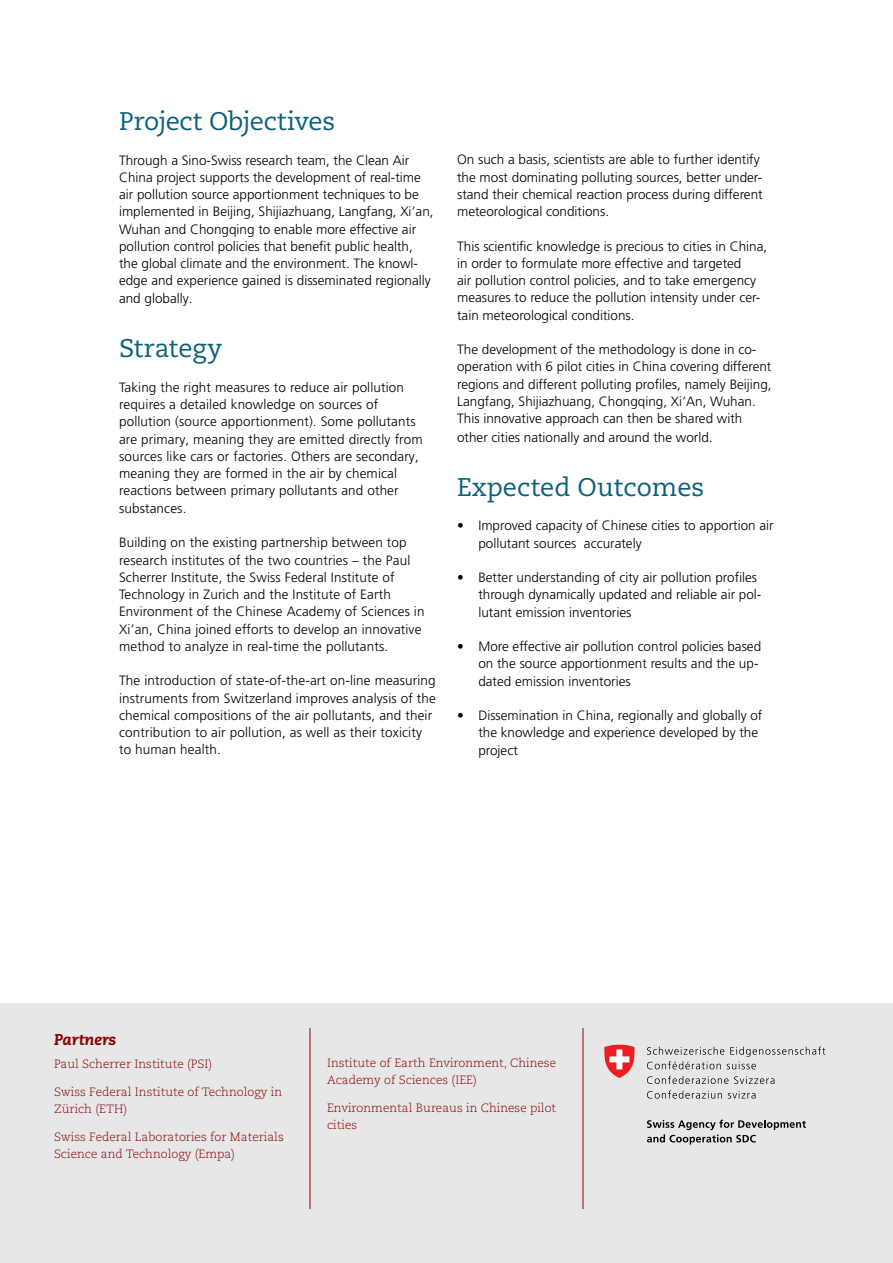
<style>
.page{position:relative;width:893px;height:1263px;background:#fff}
.page>*{position:absolute;margin:0;border:0;box-sizing:border-box;transform-origin:0 0}
.t1{font:25.5px "Caecilia LT Pro 55 Roman";color:#0c617a}
.t2{font:italic 800 15.75px "Caecilia LT Pro 86";color:#8b0307}
.t3{font:300 13.5px/17.2px "Frutiger LT Pro";color:#000}
.t4{font:300 12px/16.5px "Caecilia LT Pro 45";color:#8b0307}
</style>
<div class="page">
<div style="left:0;top:1003px;width:893px;height:260px;background:#e7e7e7"></div>
<hr style="left:310px;top:1028px;width:1px;height:181px;background:#8b0307">
<hr style="left:583px;top:1028px;width:1px;height:181px;background:#8b0307">
<svg style="left:647px;top:1046px;width:178px;height:23px"></svg>
<svg style="left:647px;top:1076px;width:81px;height:8px"></svg>
<svg style="left:734px;top:1076px;width:40px;height:8px"></svg>
<svg style="left:647px;top:1090px;width:75px;height:8px"></svg>
<svg style="left:728px;top:1091px;width:28px;height:7px"></svg>
<svg style="left:647px;top:1120px;width:159px;height:24px"></svg>
<svg style="left:604px;top:1045px;width:31px;height:33px"></svg>
<h1 class="t1" style="left:119px;top:104px;width:218px">Project Objectives</h1>
<p class="t3" style="left:119px;top:151px;width:316px">Through a Sino-Swiss research team, the Clean Air China project supports the development of real-time air pollution source apportionment techniques to be implemented in Beijing, Shijiazhuang, Langfang, Xi’an, Wuhan and Chongqing to enable more effective air pollution control policies that benefit public health, the global climate and the environment. The knowl&shy;edge and experience gained is disseminated regionally and globally.</p>
<h1 class="t1" style="left:119px;top:332px;width:105px">Strategy</h1>
<p class="t3" style="left:119px;top:379px;width:305px">Taking the right measures to reduce air pollution requires a detailed knowledge on sources of pollution (source apportionment). Some pollutants are primary, meaning they are emitted directly from sources like cars or factories. Others are secondary, meaning they are formed in the air by chemical reactions between primary pollutants and other substances.</p>
<p class="t3" style="left:119px;top:534px;width:307px">Building on the existing partnership between top research institutes of the two countries – the Paul Scherrer Institute, the Swiss Federal Institute of Technology in Zurich and the Institute of Earth Environment of the Chinese Academy of Sciences in Xi’an, China joined efforts to develop an innovative method to analyze in real-time the pollutants.</p>
<p class="t3" style="left:119px;top:672px;width:318px">The introduction of state-of-the-art on-line measuring instruments from Switzerland improves analysis of the chemical compositions of the air pollutants, and their contribution to air pollution, as well as their toxicity to human health.</p>
<p class="t3" style="left:457px;top:151px;width:307px">On such a basis, scientists are able to further identify the most dominating polluting sources, better under&shy;stand their chemical reaction process during different meteorological conditions.</p>
<p class="t3" style="left:457px;top:237px;width:312px">This scientific knowledge is precious to cities in China, in order to formulate more effective and targeted<br>air pollution control policies, and to take emergency measures to reduce the pollution intensity under cer&shy;tain meteorological conditions.</p>
<p class="t3" style="left:457px;top:341px;width:316px">The development of the methodology is done in co&shy;operation with 6 pilot cities in China covering different regions and different polluting profiles, namely Beijing, Langfang, Shijiazhuang, Chongqing, Xi’An, Wuhan.<br>This innovative approach can then be shared with</p>
<p class="t3" style="left:457px;top:429px;width:257px">other cities nationally and around the world.</p>
<h1 class="t1" style="left:457px;top:470px;width:249px">Expected Outcomes</h1>
<p class="t3" style="left:478px;top:517px;width:297px;text-indent:-21px">• Improved capacity of Chinese cities to apportion air pollutant sources accurately</p>
<p class="t3" style="left:478px;top:569px;width:285px;text-indent:-21px">• Better understanding of city air pollution profiles through dynamically updated and reliable air pol&shy;lutant emission inventories</p>
<p class="t3" style="left:478px;top:638px;width:284px;text-indent:-21px">• More effective air pollution control policies based on the source apportionment results and the up&shy;dated emission inventories</p>
<p class="t3" style="left:478px;top:707px;width:286px;text-indent:-21px">• Dissemination in China, regionally and globally of the knowledge and experience developed by the project</p>
<p class="t2" style="left:54px;top:1029px;width:64px">Partners</p>
<p class="t4" style="left:54px;top:1055px;width:160px">Paul Scherrer Institute (PSI)</p>
<p class="t4" style="left:54px;top:1084px;width:230px">Swiss Federal Institute of Technology in<br>Zürich (ETH)</p>
<p class="t4" style="left:54px;top:1129px;width:231px">Swiss Federal Laboratories for Materials<br>Science and Technology (Empa)</p>
<p class="t4" style="left:327px;top:1054px;width:231px">Institute of Earth Environment, Chinese<br>Academy of Sciences (IEE)</p>
<p class="t4" style="left:327px;top:1099px;width:231px">Environmental Bureaus in Chinese pilot cities</p>
</div>
